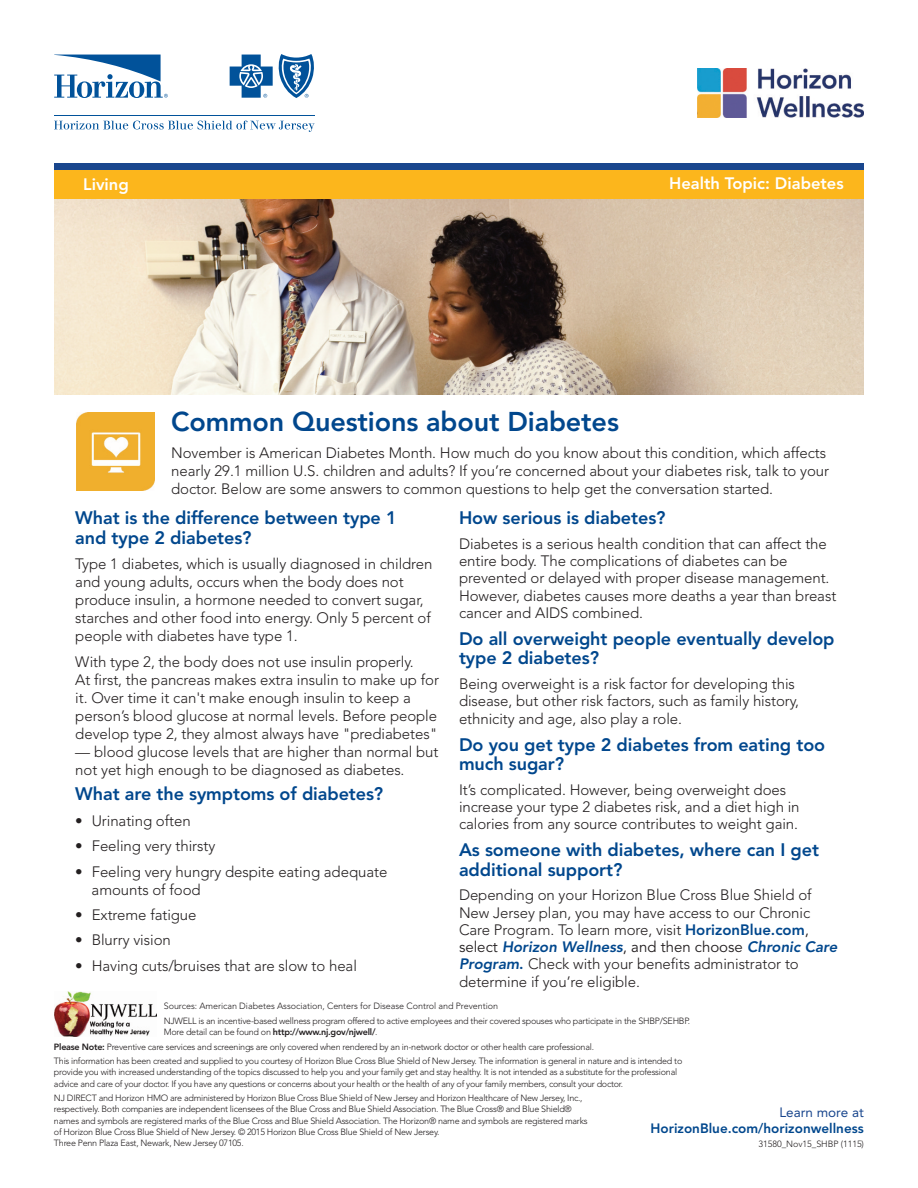
<style>
.page{position:relative;width:918px;height:1188px;background:#fff}
.page>*{position:absolute;margin:0;border:0;box-sizing:border-box;transform-origin:0 0}
.t1{font:800 27px "Avenir";letter-spacing:-.005em;color:#01478d}
.t2{font:800 18px/19.5px "Avenir";letter-spacing:-.005em;color:#01478d}
.t3{font:800 16.5px "Avenir";color:#fff}
.t4{font:300 15px/17.2px "Avenir";letter-spacing:-.005em;color:#231f20}
.t5{font:800 13.5px "Avenir";color:#01478d}
.t6{font:13.5px "Avenir";color:#19468d}
.t7{font:300 9px/11.2px "Avenir";letter-spacing:-.03em;color:#231f20}
.t8{font:300 9px "Avenir";letter-spacing:-.005em;color:#231f20}
.s1{font-weight:800;color:#01478d}
.s2{font-weight:400}
.s3{font-weight:800;font-style:italic;color:#01478d}
.s4{font-weight:800}
</style>
<div class="page">
<img style="left:54px;top:199px;width:810px;height:195px">
<div style="left:54px;top:169px;width:810px;height:30px;background:#fcb61c"></div>
<div style="left:54px;top:163px;width:810px;height:7px;background:#19468d"></div>
<svg style="left:54px;top:121px;width:261px;height:11px"></svg>
<hr style="left:54px;top:115px;width:261px;height:1px;background:#01529a">
<svg style="left:54px;top:55px;width:114px;height:43px"></svg>
<svg style="left:230px;top:54px;width:84px;height:44px"></svg>
<img style="left:698px;top:69px;width:166px;height:49px">
<img style="left:54px;top:992px;width:102px;height:45px">
<img style="left:76px;top:412px;width:79px;height:79px">
<p class="t3" style="left:83px;top:169px;width:47px">Living</p>
<p class="t3" style="left:669px;top:169px;width:176px">Health Topic: Diabetes</p>
<h1 class="t1" style="left:171px;top:397px;width:449px">Common Questions about Diabetes</h1>
<p class="t4" style="left:171px;top:444px;width:660px;line-height:18px">November is American Diabetes Month. How much do you know about this condition, which affects nearly 29.1 million U.S. children and adults? If you’re concerned about your diabetes risk, talk to your doctor. Below are some answers to common questions to help get the conversation started.</p>
<p class="t2" style="left:75px;top:507px;width:323px">What is the difference between type 1 and type 2 diabetes?</p>
<p class="t4" style="left:75px;top:555px;width:359px;line-height:18px">Type 1 diabetes, which is usually diagnosed in children and young adults, occurs when the body does not produce insulin, a hormone needed to convert sugar, starches and other food into energy. Only 5 percent of people with diabetes have type 1.</p>
<p class="t4" style="left:75px;top:653px;width:365px;line-height:18px">With type 2, the body does not use insulin properly.<br>At first, the pancreas makes extra insulin to make up for it. Over time it can't make enough insulin to keep a person’s blood glucose at normal levels. Before people develop type 2, they almost always have "prediabetes"</p>
<p class="t4" style="left:75px;top:743px;width:365px;line-height:18px">— blood glucose levels that are higher than normal but not yet high enough to be diagnosed as diabetes.</p>
<p class="t2" style="left:75px;top:783px;width:310px">What are the symptoms of diabetes?</p>
<p class="t4" style="left:75px;top:812px;width:117px">• Urinating often</p>
<p class="t4" style="left:75px;top:837px;width:142px">• Feeling very thirsty</p>
<p class="t4" style="left:92px;top:862px;width:297px;line-height:18px;text-indent:-16px">• Feeling very hungry despite eating adequate amounts of food</p>
<p class="t4" style="left:75px;top:906px;width:123px">• Extreme fatigue</p>
<p class="t4" style="left:75px;top:932px;width:97px">• Blurry vision</p>
<p class="t4" style="left:75px;top:957px;width:283px">• Having cuts/bruises that are slow to heal</p>
<p class="t2" style="left:459px;top:507px;width:208px">How serious is diabetes?</p>
<p class="t4" style="left:459px;top:535px;width:379px">Diabetes is a serious health condition that can affect the entire body. The complications of diabetes can be prevented or delayed with proper disease management.<br>However, diabetes causes more deaths a year than breast cancer and AIDS combined.</p>
<p class="t2" style="left:459px;top:628px;width:377px">Do all overweight people eventually develop type 2 diabetes?</p>
<p class="t4" style="left:459px;top:675px;width:342px">Being overweight is a risk factor for developing this disease, but other risk factors, such as family history, ethnicity and age, also play a role.</p>
<p class="t2" style="left:459px;top:733px;width:368px">Do you get type 2 diabetes from eating too much sugar?</p>
<p class="t4" style="left:459px;top:781px;width:342px">It’s complicated. However, being overweight does increase your type 2 diabetes risk, and a diet high in calories from any source contributes to weight gain.</p>
<p class="t2" style="left:459px;top:839px;width:362px">As someone with diabetes, where can I get additional support?</p>
<p class="t4" style="left:459px;top:887px;width:380px">Depending on your Horizon Blue Cross Blue Shield of New Jersey plan, you may have access to our Chronic Care Program. To learn more, visit <span class="s1">HorizonBlue.com</span><span class="s2">, select</span> <span class="s3">Horizon Wellness</span><span class="s2">, and then choose</span> <span class="s3">Chronic Care Program</span><span class="s1">.</span> Check with your benefits administrator to determine if you’re eligible.</p>
<p class="t7" style="left:164px;top:999px;width:528px;line-height:14.7px">Sources: American Diabetes Association, Centers for Disease Control and Prevention<br>NJWELL is an incentive-based wellness program offered to active employees and their covered spouses who participate in the SHBP/SEHBP.</p>
<p class="t7" style="left:54px;top:1025px;width:630px;line-height:14.5px;text-indent:110px">More detail can be found on <span class="s4">http://www.nj.gov/njwell/</span>.<br><span class="s4">Please Note:</span> Preventive care services and screenings are only covered when rendered by an in-network doctor or other health care professional.<br>This information has been created and supplied to you courtesy of Horizon Blue Cross Blue Shield of New Jersey. The information is general in nature and is intended to</p>
<p class="t7" style="left:54px;top:1067px;width:625px">provide you with increased understanding of the topics discussed to help you and your family get and stay healthy. It is not intended as a substitute for the professional advice and care of your doctor. If you have any questions or concerns about your health or the health of any of your family members, consult your doctor.</p>
<p class="t7" style="left:54px;top:1092px;width:535px">NJ DIRECT and Horizon HMO are administered by Horizon Blue Cross Blue Shield of New Jersey and Horizon Healthcare of New Jersey, Inc., respectively. Both companies are independent licensees of the Blue Cross and Blue Shield Association. The Blue Cross® and Blue Shield® names and symbols are registered marks of the Blue Cross and Blue Shield Association. The Horizon® name and symbols are registered marks of Horizon Blue Cross Blue Shield of New Jersey. © 2015 Horizon Blue Cross Blue Shield of New Jersey.<br>Three Penn Plaza East, Newark, New Jersey 07105.</p>
<p class="t6" style="left:779px;top:1101px;width:86px">Learn more at</p>
<p class="t5" style="left:651px;top:1116px;width:215px">HorizonBlue.com/horizonwellness</p>
<p class="t8" style="left:759px;top:1138px;width:107px">31580_Nov15_SHBP (1115)</p>
</div>
